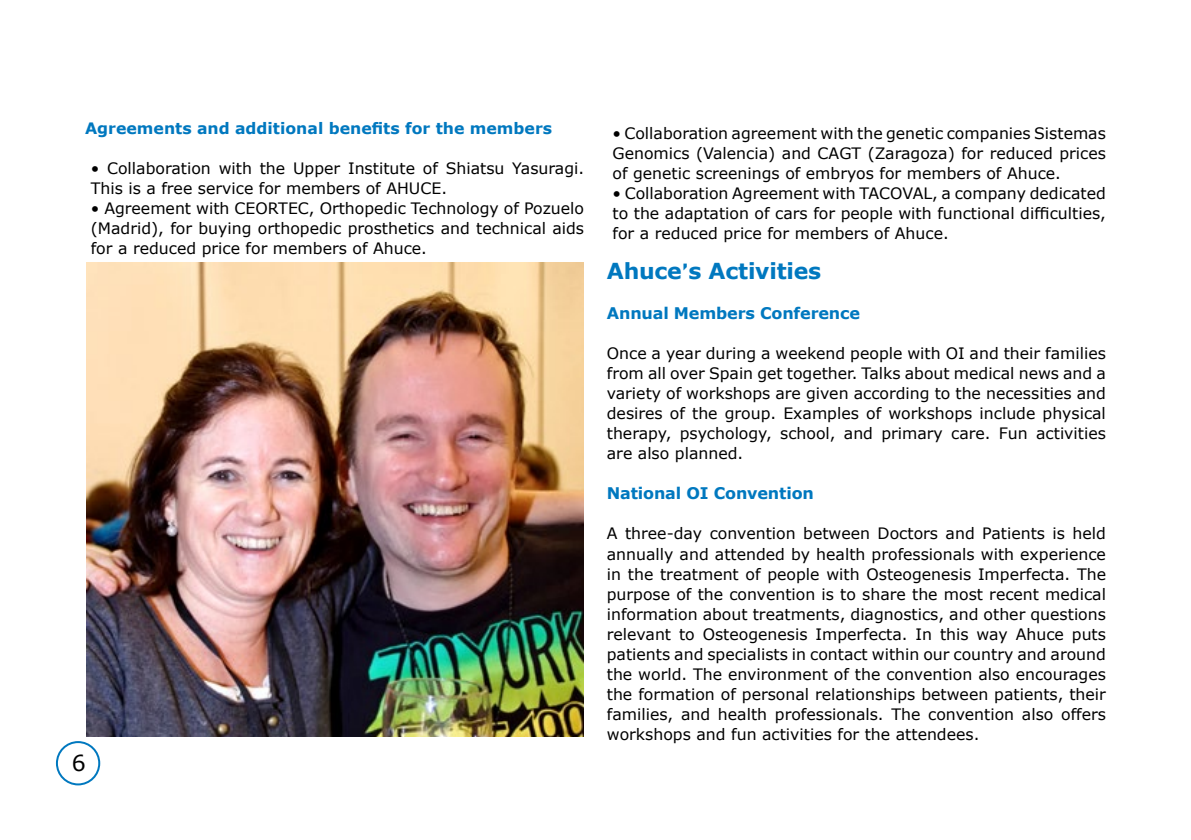
<style>
.page{position:relative;width:1191px;height:840px;background:#fff}
.page>*{position:absolute;margin:0;border:0;box-sizing:border-box;transform-origin:0 0}
.t1{font:700 22px "Verdana";letter-spacing:-.01em;color:#0078bf}
.t2{font:22px "Verdana";color:#000}
.t3{font:700 16px "Verdana";letter-spacing:-.01em;color:#0078bf}
.t4{font:15.8px/20px "Verdana";color:#000;text-align:justify}
.t5{font:700 15.8px "Verdana";color:#0078bf}
.s1{font-family:"Star Jedi";font-weight:400}
</style>
<div class="page">
<div style="left:56px;top:740px;width:44px;height:45px;border:2px solid #0078bf;border-radius:50%"></div>
<img style="left:86px;top:262px;width:498px;height:474px">
<p class="t5" style="left:85px;top:117px;width:468px">Agreements and additional benefits for the members</p>
<p class="t4" style="left:91px;top:158px;width:495px">• Collaboration with the Upper Institute of Shiatsu Yasuragi.<br>This is a free service for members of AHUCE.</p>
<p class="t4" style="left:91px;top:198px;width:495px">• Agreement with CEORTEC, Orthopedic Technology of Pozuelo (Madrid), for buying orthopedic prosthetics and technical aids for a reduced price for members of Ahuce.</p>
<h1 class="t2" style="left:72px;top:747px;width:15px">6</h1>
<p class="t4" style="left:612px;top:123px;width:495px">• Collaboration agreement with the genetic companies Sistemas Genomics (Valencia) and CAGT (Zaragoza) for reduced prices of genetic screenings of embryos for members of Ahuce.</p>
<p class="t4" style="left:612px;top:183px;width:495px">• Collaboration Agreement with TACOVAL, a company dedicated to the adaptation of cars for people with functional difficulties, for a reduced price for members of Ahuce.</p>
<h1 class="t1" style="left:607px;top:255px;width:216px">Ahuce<span class="s1">’</span>s Activities</h1>
<p class="t3" style="left:607px;top:302px;width:255px">Annual Members Conference</p>
<p class="t4" style="left:607px;top:343px;width:500px">Once a year during a weekend people with OI and their families from all over Spain get together. Talks about medical news and a variety of workshops are given according to the necessities and desires of the group. Examples of workshops include physical therapy, psychology, school, and primary care. Fun activities are also planned.</p>
<p class="t3" style="left:607px;top:482px;width:208px">National OI Convention</p>
<p class="t4" style="left:607px;top:523px;width:501px">A three-day convention between Doctors and Patients is held annually and attended by health professionals with experience in the treatment of people with Osteogenesis Imperfecta. The purpose of the convention is to share the most recent medical information about treatments, diagnostics, and other questions relevant to Osteogenesis Imperfecta. In this way Ahuce puts patients and specialists in contact within our country and around the world. The environment of the convention also encourages the formation of personal relationships between patients, their families, and health professionals. The convention also offers workshops and fun activities for the attendees.</p>
</div>
